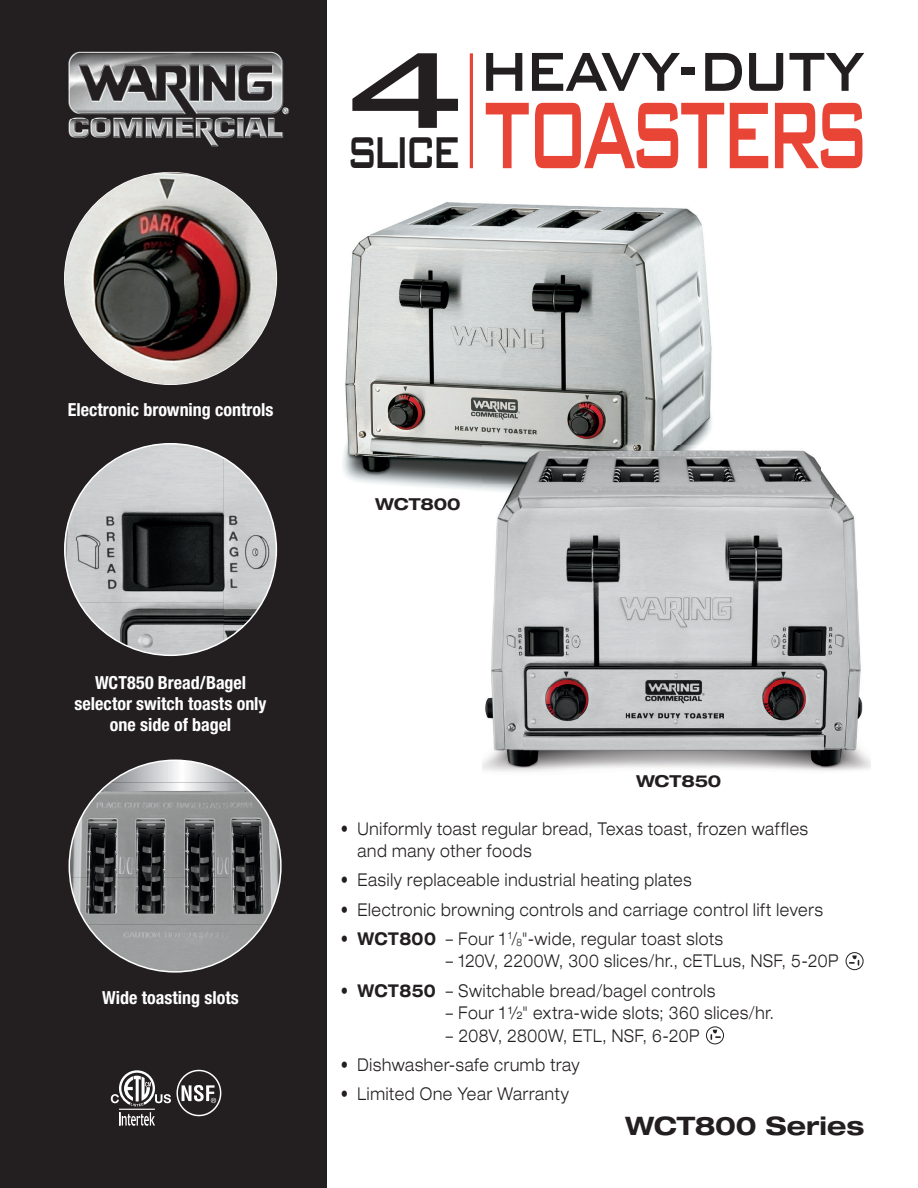
<style>
.page{position:relative;width:918px;height:1188px;background:#fff}
.page>*{position:absolute;margin:0;border:0;box-sizing:border-box;transform-origin:0 0}
.t1{font:500 141.3px "Bank Gothic BT";color:#231f20;scale:1.2 1}
.t2{font:500 126.75px "Bank Gothic BT";letter-spacing:-.11em;color:#e84537;scale:.57 1}
.t3{font:500 73.35px "Bank Gothic BT";letter-spacing:-.08em;color:#231f20;scale:.8 1}
.t4{font:500 59.55px "Bank Gothic BT";letter-spacing:-.13em;color:#231f20;scale:.67 1}
.t5{font:700 expanded 25.5px "Helvetica Neue LT Std";letter-spacing:-.005em;color:#231f20}
.t6{font:700 condensed 18px/21px "Helvetica Neue LT Std";color:#fff;text-align:center}
.t7{font:300 expanded 17.7px/22.5px "Helvetica Neue LT Std";letter-spacing:.05em;color:#231f20;scale:.83 1}
.t8{font:700 expanded 16.5px "Helvetica Neue LT Std";letter-spacing:-.01em;color:#231f20}
.s1{font-weight:700}
.s2{font-size:10.35px}
</style>
<div class="page">
<div style="left:0;top:0;width:327px;height:1188px;background:#231f20"></div>
<div style="left:846px;top:952px;width:17px;height:18px;border:1px solid #231f20;border-radius:50%"></div>
<svg style="left:849px;top:955px;width:10px;height:11px"></svg>
<div style="left:706px;top:1027px;width:18px;height:17px;border:1px solid #231f20;border-radius:50%"></div>
<svg style="left:711px;top:1030px;width:10px;height:10px"></svg>
<img style="left:68px;top:51px;width:221px;height:96px">
<hr style="left:470px;top:53px;width:3px;height:115px;background:#e84537">
<img style="left:343px;top:202px;width:369px;height:288px">
<img style="left:722px;top:450px;width:116px;height:44px">
<img style="left:496px;top:523px;width:180px;height:19px">
<img style="left:676px;top:494px;width:180px;height:48px">
<img style="left:482px;top:542px;width:389px;height:230px">
<img style="left:482px;top:446px;width:240px;height:77px">
<img style="left:65px;top:173px;width:211px;height:211px;border-radius:106px">
<img style="left:65px;top:444px;width:159px;height:159px">
<img style="left:223px;top:458px;width:53px;height:183px">
<img style="left:79px;top:602px;width:145px;height:53px">
<svg style="left:110px;top:760px;width:130px;height:23px"></svg>
<img style="left:76px;top:783px;width:152px;height:47px">
<img style="left:228px;top:783px;width:53px;height:142px">
<img style="left:71px;top:830px;width:5px;height:15px">
<img style="left:70px;top:877px;width:158px;height:48px">
<img style="left:87px;top:925px;width:141px;height:47px">
<img style="left:228px;top:925px;width:35px;height:33px">
<img style="left:176px;top:1069px;width:46px;height:48px">
<hr style="left:119px;top:1109px;width:36px;height:1px;background:#fff">
<svg style="left:119px;top:1112px;width:36px;height:14px"></svg>
<svg style="left:111px;top:1070px;width:60px;height:36px"></svg>
<p class="t1" style="left:339px;top:14px;width:110px">4</p>
<p class="t4" style="left:346px;top:120px;width:174px">SLICE</p>
<p class="t3" style="left:478px;top:32px;width:484px">HEAVY-DUTY</p>
<p class="t2" style="left:485px;top:67px;width:679px">TOASTERS</p>
<p class="t6" style="left:68px;top:399px;width:207px">Electronic browning controls</p>
<p class="t6" style="left:75px;top:671px;width:194px">WCT850 Bread/Bagel selector switch toasts only one side of bagel</p>
<p class="t6" style="left:102px;top:987px;width:138px">Wide toasting slots</p>
<p class="t8" style="left:375px;top:494px;width:87px">WCT800</p>
<p class="t8" style="left:636px;top:771px;width:87px">WCT850</p>
<p class="t7" style="left:357px;top:817px;width:544px;text-indent:-17px">• Uniformly toast regular bread, Texas toast, frozen waffles and many other foods</p>
<p class="t7" style="left:341px;top:869px;width:424px">• Easily replaceable industrial heating plates</p>
<p class="t7" style="left:341px;top:898px;width:582px">• Electronic browning controls and carriage control lift levers</p>
<p class="t7" style="left:341px;top:927px;width:462px">• <span class="s1">WCT800</span> – Four 1 <sup>1</sup>/<span class="s2">8</span>"-wide, regular toast slots</p>
<p class="t7" style="left:446px;top:950px;width:474px">– 120V, 2200W, 300 slices/hr., cETLus, NSF, 5-20P</p>
<p class="t7" style="left:341px;top:979px;width:452px">• <span class="s1">WCT850</span> – Switchable bread/bagel controls</p>
<p class="t7" style="left:446px;top:1001px;width:397px">– Four 1 ½" extra-wide slots; 360 slices/hr.</p>
<p class="t7" style="left:446px;top:1024px;width:307px">– 208V, 2800W, ETL, NSF, 6-20P</p>
<p class="t7" style="left:341px;top:1053px;width:289px">• Dishwasher-safe crumb tray</p>
<p class="t7" style="left:341px;top:1082px;width:276px">• Limited One Year Warranty</p>
<h3 class="t5" style="left:625px;top:1110px;width:241px">WCT800 Series</h3>
</div>
